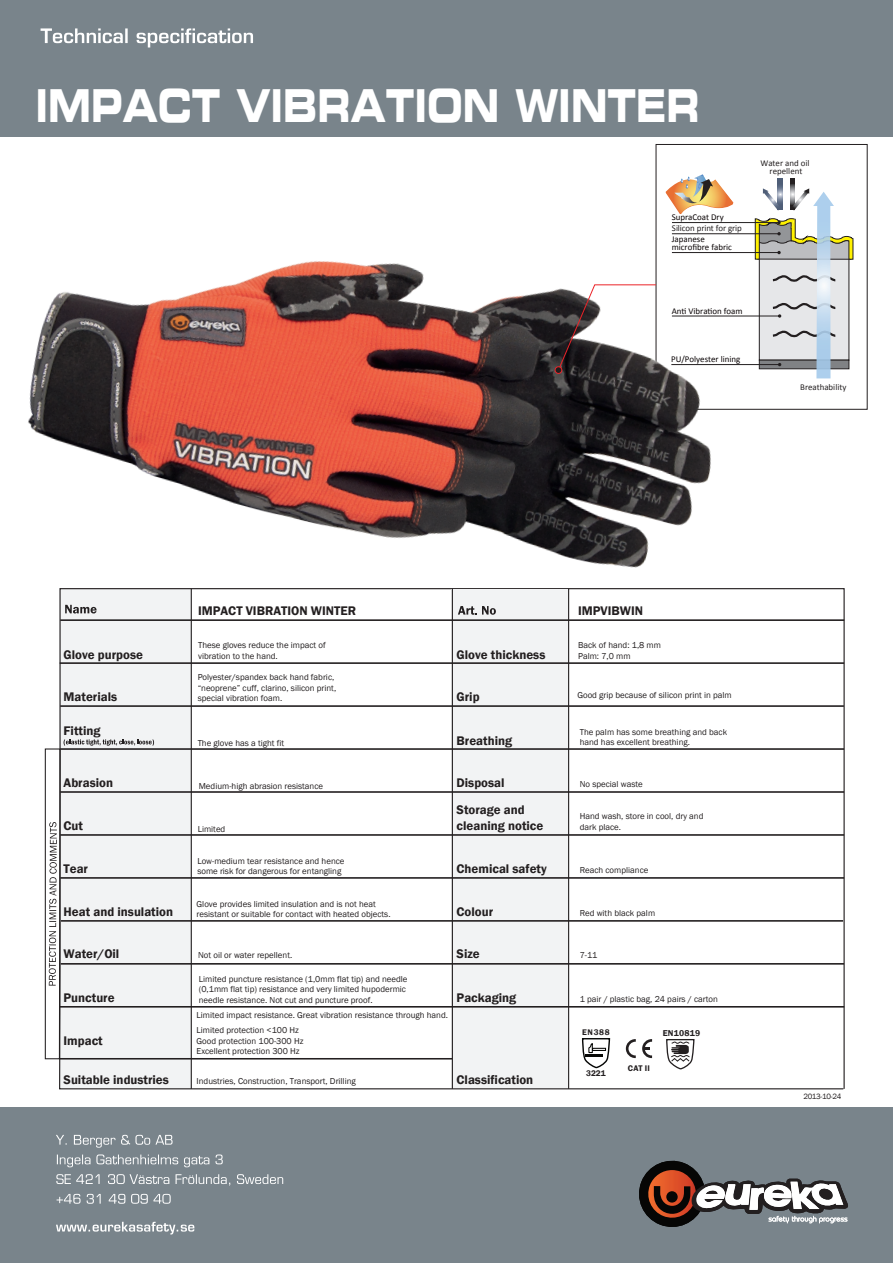
<style>
.page{position:relative;width:893px;height:1263px;background:#fff}
.page>*{position:absolute;margin:0;border:0;box-sizing:border-box;transform-origin:0 0}
.t1{font:45.6px "Eurostile LT Std Bold Ex 2";color:#fff;scale:.7 1}
.t2{font:600 12.9px/27.3px "Franklin Gothic";color:#231f20}
.t3{font:8.85px/10.6px "Franklin Gothic";color:#231f20}
.t4{font:8.85px/7.9px "Calibri";color:#090304}
.t5{font:8.85px/7.9px "Calibri";color:#231f20;text-align:center}
.t6{font:600 8.7px "Franklin Gothic";letter-spacing:.025em;color:#231f20}
.t7{font:600 8.4px "Franklin Gothic";letter-spacing:.045em;color:#231f20}
.t8{font:7.95px "Franklin Gothic";letter-spacing:-.04em;color:#231f20}
</style>
<div class="page">
<svg style="left:822px;top:192px;width:32px;height:186px"></svg>
<img style="left:28px;top:144px;width:794px;height:424px">
<svg style="left:558px;top:284px;width:98px;height:87px"></svg>
<div style="left:555px;top:367px;width:7px;height:6px;background:#211e1e;border-radius:50%"></div>
<div style="left:555px;top:366px;width:7px;height:8px;border:1px solid #eb2328;border-radius:50%"></div>
<div style="left:0;top:1106px;width:893px;height:157px;background:#79848b"></div>
<div style="left:0;top:0;width:893px;height:137px;background:#79848b"></div>
<svg style="left:59px;top:588px;width:786px;height:502px"></svg>
<div style="left:452px;top:589px;width:116px;height:499px;background:#f2f3f4"></div>
<hr style="left:60px;top:619px;width:784px;height:2px;background:#231f20">
<hr style="left:61px;top:963px;width:783px;height:2px;background:#231f20">
<hr style="left:60px;top:877px;width:784px;height:2px;background:#231f20">
<hr style="left:60px;top:834px;width:784px;height:2px;background:#231f20">
<hr style="left:60px;top:791px;width:784px;height:2px;background:#231f20">
<hr style="left:60px;top:748px;width:784px;height:2px;background:#231f20">
<hr style="left:60px;top:705px;width:784px;height:2px;background:#231f20">
<hr style="left:60px;top:662px;width:784px;height:2px;background:#231f20">
<hr style="left:60px;top:1006px;width:784px;height:1px;background:#231f20">
<hr style="left:61px;top:920px;width:782px;height:2px;background:#231f20">
<hr style="left:59px;top:1058px;width:393px;height:1px;background:#231f20">
<hr style="left:452px;top:589px;width:1px;height:500px;background:#231f20">
<hr style="left:191px;top:589px;width:1px;height:500px;background:#231f20">
<svg style="left:65px;top:605px;width:32px;height:8px"></svg>
<hr style="left:568px;top:589px;width:1px;height:500px;background:#231f20">
<svg style="left:458px;top:606px;width:38px;height:9px"></svg>
<svg style="left:44px;top:739px;width:110px;height:321px"></svg>
<svg style="left:639px;top:1161px;width:209px;height:66px"></svg>
<svg style="left:56px;top:1135px;width:117px;height:13px"></svg>
<svg style="left:57px;top:1154px;width:166px;height:13px"></svg>
<svg style="left:56px;top:1174px;width:227px;height:11px"></svg>
<svg style="left:57px;top:1194px;width:114px;height:10px"></svg>
<svg style="left:56px;top:1222px;width:138px;height:12px"></svg>
<svg style="left:41px;top:28px;width:212px;height:19px"></svg>
<svg style="left:581px;top:1039px;width:30px;height:30px"></svg>
<hr style="left:586px;top:1054px;width:17px;height:3px;background:#070806">
<svg style="left:626px;top:1039px;width:10px;height:19px"></svg>
<svg style="left:642px;top:1039px;width:10px;height:19px"></svg>
<h1 class="t1" style="left:35px;top:74px;width:951px">IMPACT VIBRATION WINTER</h1>
<p class="t4" style="left:672px;top:213px;width:53px">SupraCoat Dry</p>
<p class="t5" style="left:672px;top:224px;width:71px">Silicon print for grip</p>
<p class="t4" style="left:672px;top:235px;width:62px">Japanese microfibre fabric</p>
<p class="t5" style="left:760px;top:159px;width:51px">Water and oil repellent</p>
<p class="t4" style="left:672px;top:307px;width:72px">Anti Vibration foam</p>
<p class="t4" style="left:671px;top:355px;width:71px">PU/Polyester lining</p>
<p class="t5" style="left:800px;top:383px;width:48px">Breathability</p>
<h2 class="t2" style="left:64px;top:641px;width:81px">Glove purpose</h2>
<h2 class="t2" style="left:64px;top:683px;width:55px">Materials</h2>
<h2 class="t2" style="left:64px;top:717px;width:39px">Fitting</h2>
<h2 class="t2" style="left:64px;top:769px;width:51px">Abrasion</h2>
<h2 class="t2" style="left:64px;top:812px;width:21px">Cut</h2>
<h2 class="t2" style="left:64px;top:855px;width:26px">Tear</h2>
<h2 class="t2" style="left:64px;top:898px;width:111px">Heat and insulation</h2>
<h2 class="t2" style="left:64px;top:940px;width:57px">Water/Oil</h2>
<h2 class="t2" style="left:64px;top:984px;width:53px">Puncture</h2>
<h2 class="t2" style="left:64px;top:1027px;width:41px">Impact</h2>
<h2 class="t2" style="left:64px;top:1066px;width:107px">Suitable industries</h2>
<h2 class="t2" style="left:198px;top:597px;width:160px">IMPACT VIBRATION WINTER</h2>
<p class="t3" style="left:198px;top:640px;width:129px">These gloves reduce the impact of vibration to the hand.</p>
<p class="t3" style="left:198px;top:672px;width:140px">Polyester/spandex back hand fabric, “neoprene” cuff, clarino, silicon print, special vibration foam.</p>
<p class="t3" style="left:198px;top:737px;width:88px">The glove has a tight fit</p>
<p class="t3" style="left:199px;top:780px;width:126px">Medium-high abrasion resistance</p>
<p class="t3" style="left:198px;top:824px;width:29px">Limited</p>
<p class="t3" style="left:197px;top:855px;width:149px">Low-medium tear resistance and hence some risk for dangerous for entangling</p>
<p class="t3" style="left:197px;top:898px;width:195px">Glove provides limited insulation and is not heat resistant or suitable for contact with heated objects.</p>
<p class="t3" style="left:198px;top:950px;width:96px">Not oil or water repellent.</p>
<p class="t3" style="left:199px;top:974px;width:210px">Limited puncture resistance (1,0mm flat tip) and needle (0,1mm flat tip) resistance and very limited hupodermic needle resistance. Not cut and puncture proof.</p>
<p class="t3" style="left:197px;top:1008px;width:253px;line-height:15px">Limited impact resistance. Great vibration resistance through hand.<br>Limited protection &lt;100 Hz</p>
<p class="t3" style="left:197px;top:1035px;width:108px">Good protection 100-300 Hz<br>Excellent protection 300 Hz</p>
<p class="t3" style="left:197px;top:1075px;width:161px">Industries, Construction, Transport, Drilling</p>
<h2 class="t2" style="left:457px;top:641px;width:90px">Glove thickness</h2>
<h2 class="t2" style="left:457px;top:683px;width:25px">Grip</h2>
<h2 class="t2" style="left:457px;top:727px;width:57px">Breathing</h2>
<h2 class="t2" style="left:457px;top:769px;width:70px">Disposal<br>Storage and</h2>
<h2 class="t2" style="left:457px;top:812px;width:88px">cleaning notice</h2>
<h2 class="t2" style="left:457px;top:855px;width:92px">Chemical safety</h2>
<h2 class="t2" style="left:457px;top:898px;width:38px">Colour</h2>
<h2 class="t2" style="left:457px;top:940px;width:25px">Size</h2>
<h2 class="t2" style="left:457px;top:984px;width:61px">Packaging</h2>
<h2 class="t2" style="left:457px;top:1066px;width:78px">Classification</h2>
<h2 class="t2" style="left:578px;top:597px;width:66px">IMPVIBWIN</h2>
<p class="t3" style="left:578px;top:640px;width:84px">Back of hand: 1,8 mm<br>Palm: 7,0 mm</p>
<p class="t3" style="left:577px;top:690px;width:156px">Good grip because of silicon print in palm</p>
<p class="t3" style="left:580px;top:727px;width:149px">The palm has some breathing and back hand has excellent breathing.</p>
<p class="t3" style="left:580px;top:779px;width:65px">No special waste</p>
<p class="t3" style="left:580px;top:811px;width:125px">Hand wash, store in cool, dry and dark place.</p>
<p class="t3" style="left:580px;top:865px;width:70px">Reach compliance</p>
<p class="t3" style="left:580px;top:908px;width:77px">Red with black palm</p>
<p class="t3" style="left:580px;top:950px;width:19px">7-11</p>
<p class="t3" style="left:580px;top:994px;width:140px">1 pair / plastic bag, 24 pairs / carton</p>
<p class="t6" style="left:663px;top:1028px;width:39px">EN10819</p>
<p class="t7" style="left:582px;top:1027px;width:29px">EN388</p>
<p class="t7" style="left:586px;top:1068px;width:21px">3221</p>
<p class="t7" style="left:628px;top:1063px;width:24px">CAT II</p>
<p class="t8" style="left:803px;top:1091px;width:40px">2013-10-24</p>
</div>
